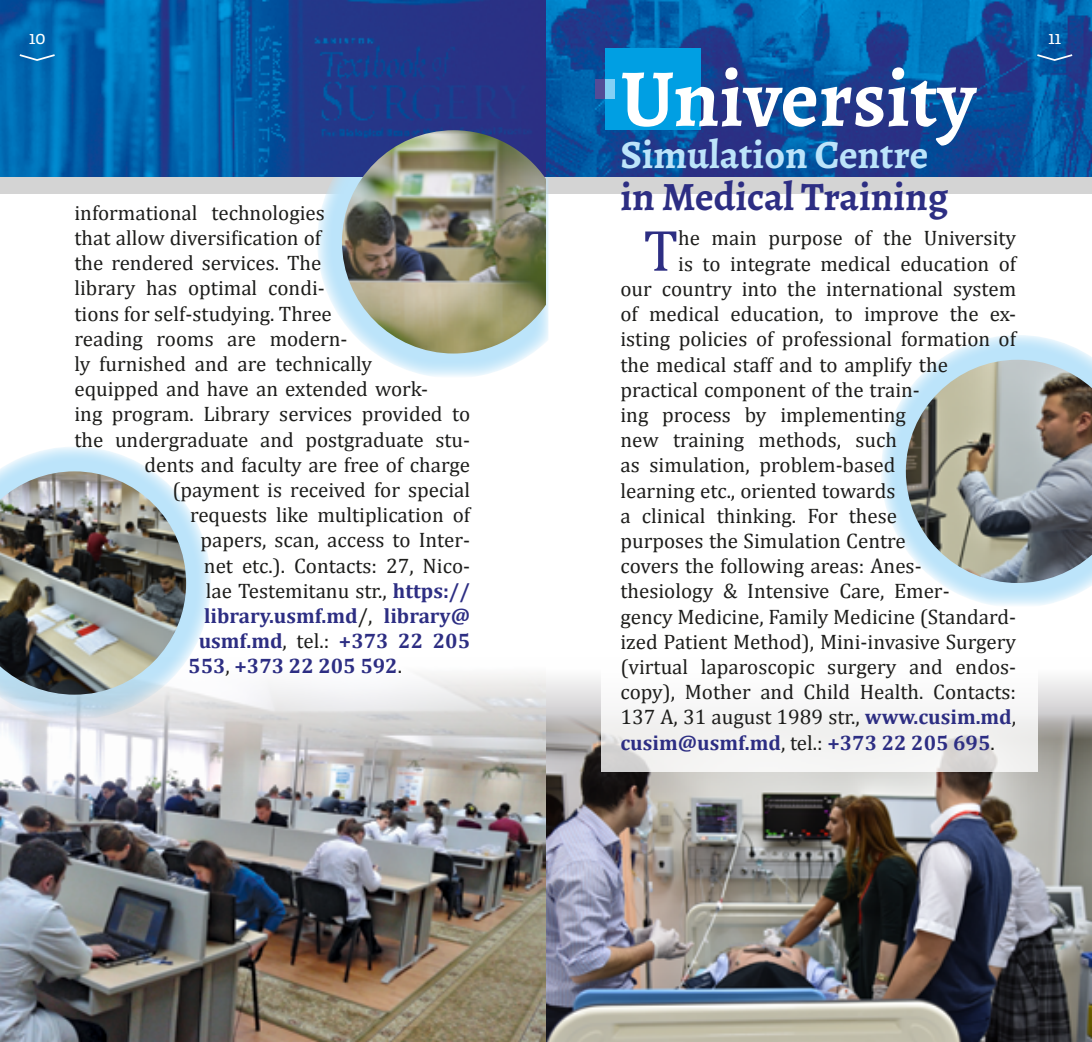
<style>
.page{position:relative;width:1092px;height:1042px;background:#fff}
.page>*{position:absolute;margin:0;border:0;box-sizing:border-box;transform-origin:0 0}
.t1{font:700 82.25px "Alegreya";color:#fff}
.t2{font:58.8px "Cambria";color:#2d2e83}
.t3{font:700 40.25px "Alegreya";color:#2d2e83}
.t4{font:700 40.25px "Alegreya";color:#bce4fa}
.t5{font:21px "Cambria";color:#1d1d1b}
.t6{font:700 21px "Cambria";color:#2d2e83}
.t7{font:17.5px "Adelle";color:#fff}
.s1{font-weight:700;color:#2d2e83}
.s2{font-weight:400;color:#1d1d1b}
</style>
<div class="page">
<div style="left:0;top:0;width:546px;height:193px;background:#d4d4d4"></div>
<div style="left:546px;top:0;width:545px;height:193px;background:#d4d4d4"></div>
<svg style="left:317px;top:176px;width:231px;height:201px"></svg>
<svg style="left:546px;top:678px;width:545px;height:29px;fill:#e6e5e6"></svg>
<img style="left:0;top:0;width:546px;height:176px">
<img style="left:546px;top:707px;width:545px;height:335px">
<div style="left:600px;top:477px;width:437px;height:294px;background:linear-gradient(to bottom,#fff,#f2f2f2)"></div>
<svg style="left:881px;top:335px;width:210px;height:273px"></svg>
<svg style="left:0;top:447px;width:211px;height:210px"></svg>
<svg style="left:546px;top:0;width:545px;height:176px;background:#0e519e"></svg>
<div style="left:605px;top:49px;width:95px;height:81px;background:#009fe3"></div>
<div style="left:605px;top:79px;width:10px;height:20px;background:#83d0f5"></div>
<div style="left:595px;top:79px;width:10px;height:20px;background:#534c97"></div>
<img style="left:0;top:657px;width:546px;height:385px">
<img style="left:342px;top:130px;width:204px;height:223px">
<img style="left:905px;top:360px;width:186px;height:223px">
<img style="left:0;top:471px;width:186px;height:223px">
<svg style="left:18px;top:53px;width:39px;height:9px"></svg>
<svg style="left:1035px;top:53px;width:39px;height:9px"></svg>
<p class="t7" style="left:29px;top:27px;width:18px">10</p>
<p class="t7" style="left:1048px;top:27px;width:14px">11</p>
<p class="t5" style="left:74px;top:200px;width:252px">informational technologies</p>
<p class="t5" style="left:74px;top:225px;width:248px">that allow diversification of</p>
<p class="t5" style="left:74px;top:251px;width:248px">the rendered services. The</p>
<p class="t5" style="left:74px;top:276px;width:252px">library has optimal condi-</p>
<p class="t5" style="left:74px;top:301px;width:259px">tions for self-studying. Three</p>
<p class="t5" style="left:74px;top:326px;width:274px">reading rooms are modern-</p>
<p class="t5" style="left:74px;top:351px;width:299px">ly furnished and are technically</p>
<p class="t5" style="left:74px;top:377px;width:355px">equipped and have an extended work-</p>
<p class="t5" style="left:74px;top:402px;width:397px">ing program. Library services provided to</p>
<p class="t5" style="left:74px;top:427px;width:397px">the undergraduate and postgraduate stu-</p>
<p class="t5" style="left:144px;top:452px;width:327px">dents and faculty are free of charge</p>
<p class="t5" style="left:172px;top:477px;width:299px">(payment is received for special</p>
<p class="t5" style="left:190px;top:503px;width:282px">requests like multiplication of</p>
<p class="t5" style="left:200px;top:528px;width:271px">papers, scan, access to Inter-</p>
<p class="t5" style="left:204px;top:553px;width:268px">net etc.). Contacts: 27, Nico-</p>
<p class="t5" style="left:206px;top:578px;width:266px">lae Testemitanu str., <span class="s1">https://</span></p>
<p class="t6" style="left:204px;top:603px;width:267px">library.usmf.md<span class="s2">/,</span> library@</p>
<p class="t6" style="left:199px;top:628px;width:273px">usmf.md<span class="s2">, tel.:</span> +373 22 205</p>
<p class="t6" style="left:188px;top:653px;width:215px">553<span class="s2">,</span> +373 22 205 592<span class="s2">.</span></p>
<h1 class="t1" style="left:620px;top:42px;width:357px">University</h1>
<h3 class="t4" style="left:620px;top:127px;width:309px">Simulation Centre</h3>
<h3 class="t3" style="left:620px;top:169px;width:329px">in Medical Training</h3>
<h2 class="t2" style="left:643px;top:216px;width:36px">T</h2>
<p class="t5" style="left:678px;top:226px;width:339px">he main purpose of the University</p>
<p class="t5" style="left:678px;top:251px;width:339px">is to integrate medical education of</p>
<p class="t5" style="left:620px;top:276px;width:397px">our country into the international system</p>
<p class="t5" style="left:620px;top:302px;width:397px">of medical education, to improve the ex-</p>
<p class="t5" style="left:620px;top:327px;width:397px">isting policies of professional formation of</p>
<p class="t5" style="left:620px;top:352px;width:329px">the medical staff and to amplify the</p>
<p class="t5" style="left:620px;top:377px;width:301px">practical component of the train-</p>
<p class="t5" style="left:620px;top:402px;width:287px">ing process by implementing</p>
<p class="t5" style="left:620px;top:428px;width:278px">new training methods, such</p>
<p class="t5" style="left:620px;top:453px;width:276px">as simulation, problem-based</p>
<p class="t5" style="left:620px;top:478px;width:276px">learning etc., oriented towards</p>
<p class="t5" style="left:620px;top:503px;width:278px">a clinical thinking. For these</p>
<p class="t5" style="left:620px;top:528px;width:287px">purposes the Simulation Centre</p>
<p class="t5" style="left:620px;top:554px;width:303px">covers the following areas: Anes-</p>
<p class="t5" style="left:620px;top:579px;width:331px">thesiology &amp; Intensive Care, Emer-</p>
<p class="t5" style="left:620px;top:604px;width:397px">gency Medicine, Family Medicine (Standard-</p>
<p class="t5" style="left:620px;top:629px;width:397px">ized Patient Method), Mini-invasive Surgery</p>
<p class="t5" style="left:620px;top:654px;width:397px">(virtual laparoscopic surgery and endos-</p>
<p class="t5" style="left:620px;top:680px;width:397px">copy), Mother and Child Health. Contacts:</p>
<p class="t5" style="left:620px;top:705px;width:397px">137 A, 31 august 1989 str., <span class="s1">www.cusim.md</span>,</p>
<p class="t6" style="left:620px;top:729px;width:376px">cusim@usmf.md<span class="s2">, tel.:</span> +373 22 205 695<span class="s2">.</span></p>
</div>
